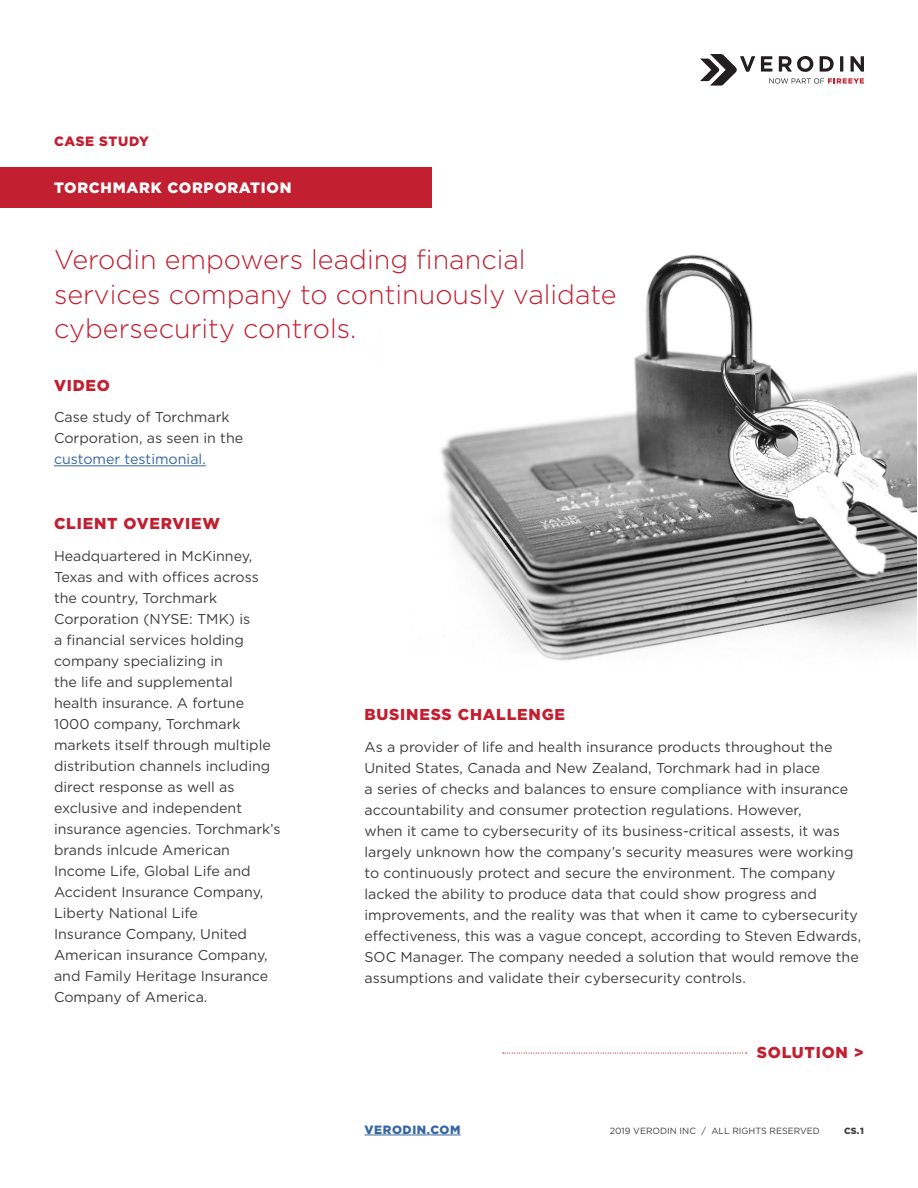
<style>
.page{position:relative;width:918px;height:1188px;background:#fff}
.page>*{position:absolute;margin:0;border:0;box-sizing:border-box;transform-origin:0 0}
.Lead_in{font:300 27px/34.5px "Gotham";color:#c21f31}
.red_section_head_2{font:900 15.75px "Gotham";letter-spacing:.05em;color:#c21f31}
.red_bar_title{font:900 15px "Gotham";letter-spacing:.05em;color:#fff}
.body_copy{font:14.25px/21px "Gotham";color:#3e3e3f}
.identifier{font:900 13.5px "Gotham";letter-spacing:.045em;color:#c21f31}
.body_copy-2{font:900 12px "Gotham";letter-spacing:.05em;color:#3667a4}
.body_copy-3{font:9px "Gotham";color:#3e3e3f}
.body_copy-4{font:900 9px "Gotham";color:#3e3e3f}
.s1{color:#3667a4}
.s2{font-size:10.5px}
</style>
<div class="page">
<img style="left:440px;top:254px;width:476px;height:407px">
<div style="left:0;top:167px;width:432px;height:40px;background:#c21f31"></div>
<svg style="left:851px;top:56px;width:13px;height:16px"></svg>
<svg style="left:779px;top:56px;width:34px;height:16px"></svg>
<svg style="left:820px;top:56px;width:14px;height:16px"></svg>
<svg style="left:761px;top:56px;width:11px;height:16px"></svg>
<svg style="left:700px;top:54px;width:55px;height:32px"></svg>
<svg style="left:840px;top:56px;width:3px;height:16px"></svg>
<svg style="left:769px;top:78px;width:95px;height:6px"></svg>
<hr style="left:364px;top:1135px;width:63px;height:1px;background:#3667a4">
<hr style="left:430px;top:1135px;width:31px;height:1px;background:#3667a4">
<svg style="left:503px;top:1052px;width:244px;height:2px"></svg>
<hr style="left:54px;top:465px;width:152px;height:1px;background:#3667a4">
<p class="identifier" style="left:54px;top:132px;width:96px">CASE STUDY</p>
<p class="red_bar_title" style="left:54px;top:177px;width:239px">TORCHMARK CORPORATION</p>
<p class="Lead_in" style="left:54px;top:242px;width:564px">Verodin empowers leading financial services company to continuously validate cybersecurity controls.</p>
<p class="red_section_head_2" style="left:54px;top:374px;width:57px">VIDEO</p>
<p class="body_copy" style="left:54px;top:407px;width:191px">Case study of Torchmark<br>Corporation, as seen in the <span class="s1">customer testimonial.</span></p>
<p class="red_section_head_2" style="left:54px;top:512px;width:168px">CLIENT OVERVIEW</p>
<p class="body_copy" style="left:54px;top:545px;width:228px">Headquartered in McKinney,<br>Texas and with offices across the country, Torchmark<br>Corporation (NYSE: TMK) is<br>a financial services holding company specializing in<br>the life and supplemental<br>health insurance. A fortune<br>1000 company, Torchmark markets itself through multiple distribution channels including direct response as well as exclusive and independent insurance agencies. Torchmark’s brands inlcude American<br>Income Life, Global Life and<br>Accident Insurance Company,<br>Liberty National Life<br>Insurance Company, United<br>American insurance Company, and Family Heritage Insurance<br>Company of America.</p>
<p class="red_section_head_2" style="left:364px;top:704px;width:202px">BUSINESS CHALLENGE</p>
<p class="body_copy" style="left:364px;top:736px;width:498px">As a provider of life and health insurance products throughout the United States, Canada and New Zealand, Torchmark had in place<br>a series of checks and balances to ensure compliance with insurance accountability and consumer protection regulations. However,<br>when it came to cybersecurity of its business-critical assests, it was largely unknown how the company’s security measures were working to continuously protect and secure the environment. The company lacked the ability to produce data that could show progress and improvements, and the reality was that when it came to cybersecurity effectiveness, this was a vague concept, according to Steven Edwards, SOC Manager. The company needed a solution that would remove the assumptions and validate their cybersecurity controls.</p>
<p class="red_section_head_2" style="left:757px;top:1042px;width:109px">SOLUTION &gt;</p>
<p class="body_copy-2" style="left:364px;top:1121px;width:98px">VERODIN<span class="s2">.</span>COM</p>
<p class="body_copy-3" style="left:610px;top:1125px;width:212px">2019 VERODIN INC / ALL RIGHTS RESERVED</p>
<p class="body_copy-4" style="left:844px;top:1124px;width:21px">CS.1</p>
</div>
